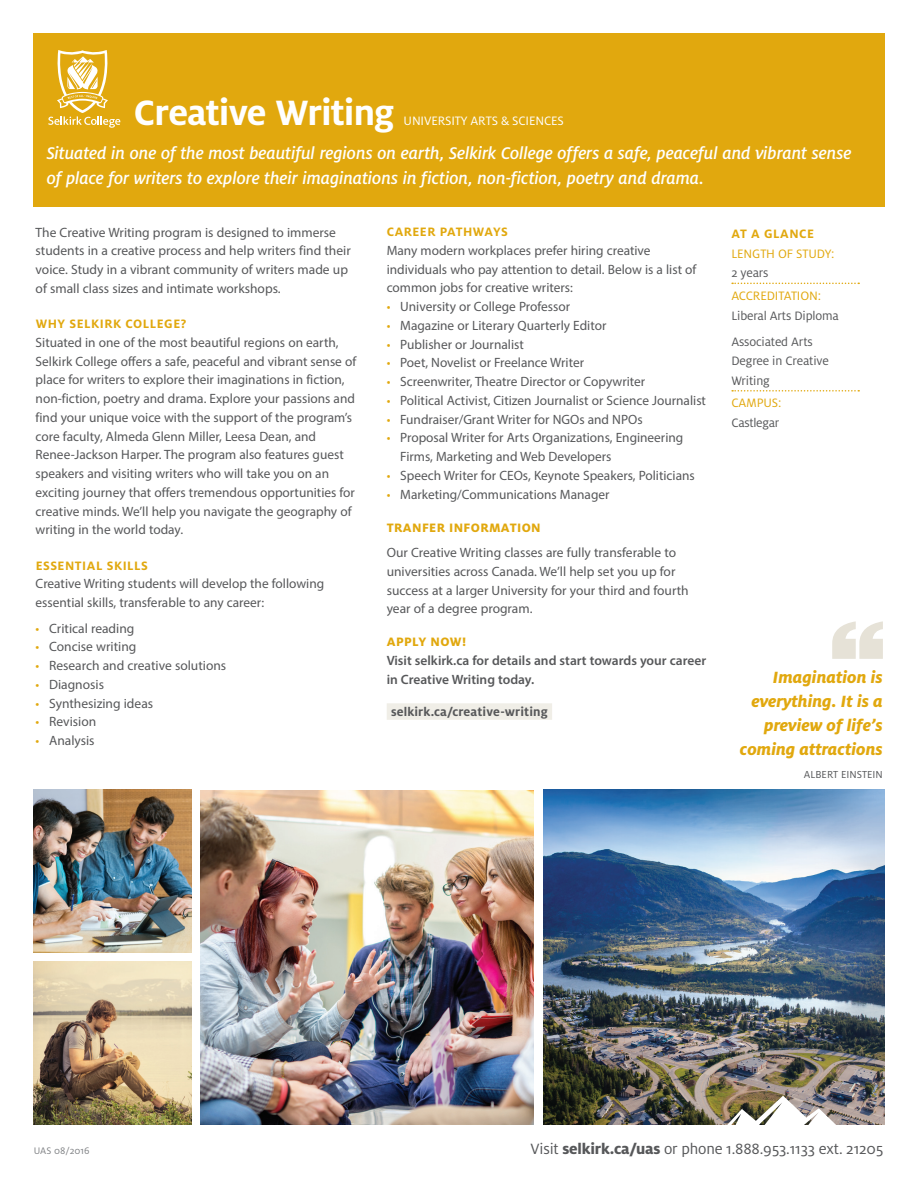
<style>
.page{position:relative;width:918px;height:1188px;background:#fff}
.page>*{position:absolute;margin:0;border:0;box-sizing:border-box;transform-origin:0 0}
.t1{font:700 39px "Milo OT";letter-spacing:-.025em;color:#fff}
.t2{font:italic 500 18.75px/25.5px "Milo OT";letter-spacing:-.01em;color:#fff}
.t3{font:italic 800 18px/24px "Milo OT";color:#e1a80e;text-align:right}
.t4{font:16.5px "Milo OT";letter-spacing:-.01em;color:#57585a}
.t5{font:13.5px/18.8px "Myriad Pro";color:#57585a}
.t6{font:600 13.5px/18.8px "Myriad Pro";color:#57585a}
.t7{font:13.5px/26.2px "Milo OT";letter-spacing:-.01em;color:#57585a}
.t8{font:700 13.5px "Milo OT";letter-spacing:.04em;color:#e1a80e}
.t9{font:13.5px "Milo OT";letter-spacing:-.01em;color:#e1a80e}
.t10{font:800 13.5px "Milo OT";letter-spacing:.03em;color:#e1a80e}
.t11{font:700 13.5px "Milo OT";letter-spacing:.01em;color:#57585a}
.t12{font:13.5px "Milo OT";letter-spacing:-.01em;color:#fff}
.t13{font:11.25px "Milo OT";color:#57585a}
.t14{font:10.5px "Milo OT";color:#808285}
.s1{color:#e1a80e}
.s2{font-weight:800}
</style>
<div class="page">
<img style="left:201px;top:790px;width:333px;height:335px">
<div style="left:387px;top:703px;width:165px;height:17px;background:#f0eee7"></div>
<img style="left:34px;top:961px;width:158px;height:163px">
<img style="left:34px;top:790px;width:158px;height:163px">
<img style="left:543px;top:790px;width:342px;height:334px">
<div style="left:33px;top:34px;width:852px;height:173px;background:#e1a80e"></div>
<svg style="left:48px;top:50px;width:72px;height:78px"></svg>
<img style="left:726px;top:1096px;width:111px;height:29px">
<svg style="left:732px;top:283px;width:127px;height:1px"></svg>
<svg style="left:732px;top:390px;width:127px;height:2px"></svg>
<svg style="left:832px;top:621px;width:51px;height:38px"></svg>
<h1 class="t1" style="left:134px;top:90px;width:262px">Creative Writing</h1>
<p class="t12" style="left:404px;top:113px;width:162px">UNIVERSITY ARTS &amp; SCIENCES</p>
<h2 class="t2" style="left:47px;top:140px;width:806px">Situated in one of the most beautiful regions on earth, Selkirk College offers a safe, peaceful and vibrant sense of place for writers to explore their imaginations in fiction, non-fiction, poetry and drama.</h2>
<p class="t5" style="left:36px;top:223px;width:317px">The Creative Writing program is designed to immerse students in a creative process and help writers find their voice. Study in a vibrant community of writers made up of small class sizes and intimate workshops.</p>
<p class="t8" style="left:36px;top:316px;width:152px">WHY SELKIRK COLLEGE?</p>
<p class="t5" style="left:36px;top:333px;width:322px">Situated in one of the most beautiful regions on earth, Selkirk College offers a safe, peaceful and vibrant sense of place for writers to explore their imaginations in fiction, non-fiction, poetry and drama. Explore your passions and find your unique voice with the support of the program’s core faculty, Almeda Glenn Miller, Leesa Dean, and Renee-Jackson Harper. The program also features guest speakers and visiting writers who will take you on an exciting journey that offers tremendous opportunities for creative minds. We’ll help you navigate the geography of writing in the world today.</p>
<p class="t8" style="left:36px;top:558px;width:114px">ESSENTIAL SKILLS</p>
<p class="t5" style="left:36px;top:574px;width:290px">Creative Writing students will develop the following essential skills, transferable to any career:</p>
<p class="t5" style="left:36px;top:619px;width:100px"><span class="s1">•</span> Critical reading</p>
<p class="t5" style="left:36px;top:637px;width:102px"><span class="s1">•</span> Concise writing</p>
<p class="t5" style="left:36px;top:656px;width:192px"><span class="s1">•</span> Research and creative solutions</p>
<p class="t5" style="left:36px;top:675px;width:70px"><span class="s1">•</span> Diagnosis</p>
<p class="t5" style="left:36px;top:694px;width:119px"><span class="s1">•</span> Synthesizing ideas</p>
<p class="t5" style="left:36px;top:712px;width:62px"><span class="s1">•</span> Revision</p>
<p class="t5" style="left:36px;top:731px;width:61px"><span class="s1">•</span> Analysis</p>
<p class="t8" style="left:387px;top:224px;width:123px">CAREER PATHWAYS</p>
<p class="t5" style="left:387px;top:241px;width:311px">Many modern workplaces prefer hiring creative individuals who pay attention to detail. Below is a list of common jobs for creative writers:</p>
<p class="t5" style="left:387px;top:297px;width:185px"><span class="s1">•</span> University or College Professor</p>
<p class="t5" style="left:387px;top:316px;width:221px"><span class="s1">•</span> Magazine or Literary Quarterly Editor</p>
<p class="t5" style="left:387px;top:334px;width:139px"><span class="s1">•</span> Publisher or Journalist</p>
<p class="t5" style="left:387px;top:353px;width:199px"><span class="s1">•</span> Poet, Novelist or Freelance Writer</p>
<p class="t5" style="left:387px;top:372px;width:260px"><span class="s1">•</span> Screenwriter, Theatre Director or Copywriter</p>
<p class="t5" style="left:387px;top:391px;width:321px"><span class="s1">•</span> Political Activist, Citizen Journalist or Science Journalist</p>
<p class="t5" style="left:387px;top:409px;width:257px"><span class="s1">•</span> Fundraiser/Grant Writer for NGOs and NPOs</p>
<p class="t5" style="left:400px;top:428px;width:285px;text-indent:-13px"><span class="s1">•</span> Proposal Writer for Arts Organizations, Engineering<br>Firms, Marketing and Web Developers</p>
<p class="t5" style="left:387px;top:466px;width:310px"><span class="s1">•</span> Speech Writer for CEOs, Keynote Speakers, Politicians</p>
<p class="t5" style="left:387px;top:484px;width:224px"><span class="s1">•</span> Marketing/Communications Manager</p>
<p class="t10" style="left:387px;top:520px;width:156px">TRANFER INFORMATION</p>
<p class="t5" style="left:387px;top:543px;width:304px">Our Creative Writing classes are fully transferable to universities across Canada. We’ll help set you up for success at a larger University for your third and fourth year of a degree program.</p>
<p class="t10" style="left:387px;top:634px;width:81px">APPLY NOW!</p>
<p class="t6" style="left:387px;top:651px;width:321px">Visit selkirk.ca for details and start towards your career in Creative Writing today.</p>
<p class="t11" style="left:391px;top:704px;width:158px">selkirk.ca/creative-writing</p>
<p class="t8" style="left:731px;top:226px;width:84px">AT A GLANCE</p>
<p class="t9" style="left:731px;top:246px;width:105px">LENGTH OF STUDY:</p>
<p class="t7" style="left:731px;top:260px;width:39px">2 years</p>
<p class="t9" style="left:731px;top:288px;width:91px">ACCREDITATION:</p>
<p class="t7" style="left:731px;top:302px;width:109px">Liberal Arts Diploma<br>Associated Arts</p>
<p class="t7" style="left:731px;top:351px;width:99px;line-height:19.5px">Degree in Creative<br>Writing</p>
<p class="t9" style="left:731px;top:396px;width:52px">CAMPUS:</p>
<p class="t7" style="left:731px;top:410px;width:49px">Castlegar</p>
<h3 class="t3" style="left:740px;top:665px;width:145px">Imagination is everything. It is a preview of life’s coming attractions</h3>
<p class="t13" style="left:804px;top:769px;width:81px">ALBERT EINSTEIN</p>
<p class="t14" style="left:34px;top:1145px;width:57px">UAS 08/2016</p>
<p class="t4" style="left:531px;top:1140px;width:354px">Visit <span class="s2">selkirk.ca/uas</span> or phone 1.888.953.1133 ext. 21205</p>
</div>
